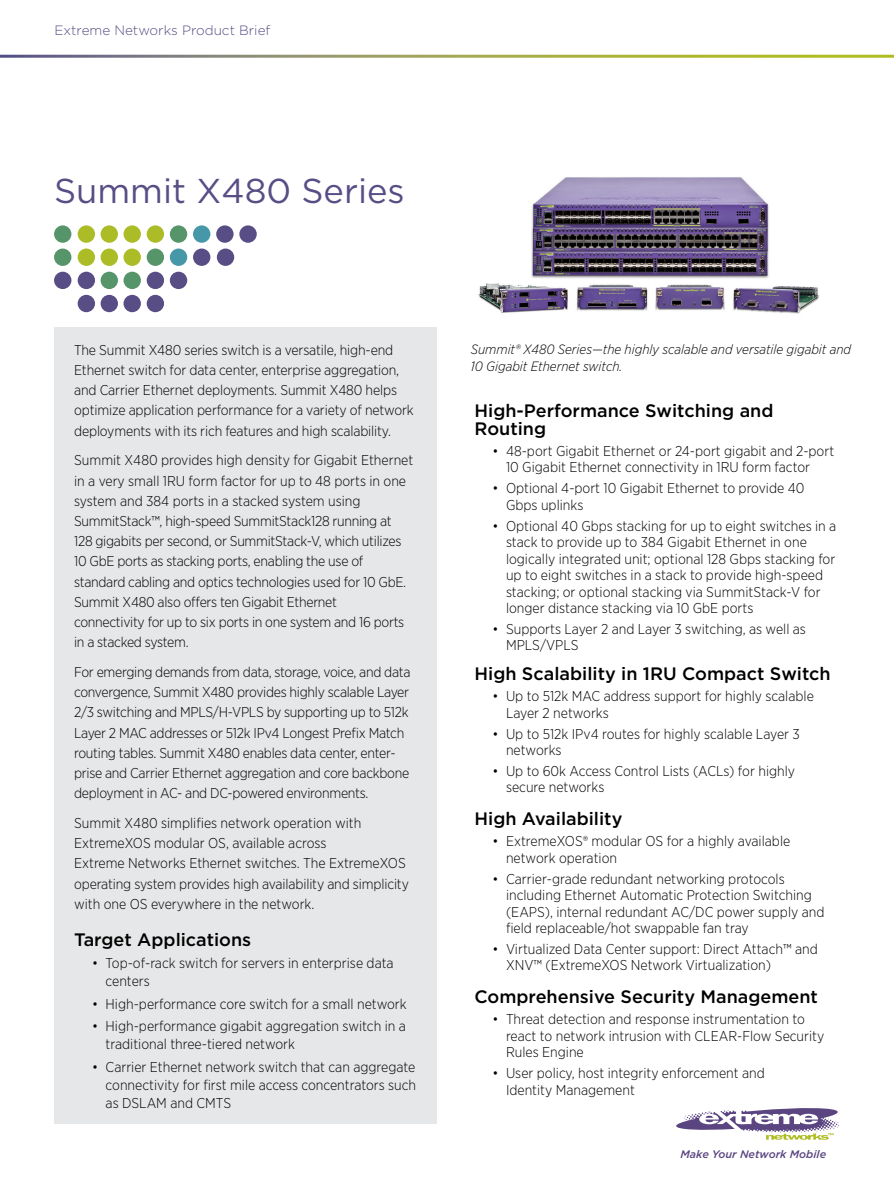
<style>
.page{position:relative;width:894px;height:1188px;background:#fff}
.page>*{position:absolute;margin:0;border:0;box-sizing:border-box;transform-origin:0 0}
.t1{font:34.5px "Gotham";color:#584d85}
.t2{font:500 18px/18px "Gotham";color:#000}
.t3{font:300 14.25px/16.5px "Gotham Narrow";color:#000}
.t4{font:300 14.25px/20.2px "Gotham Narrow";letter-spacing:-.02em;color:#000}
.t5{font:italic 300 13.5px/16.5px "Gotham Narrow";color:#000}
.t6{font:300 13.5px "Gotham";color:#584d85}
.t7{font:italic 500 10.8px "Gotham";color:#5a4581}
</style>
<div class="page">
<svg style="left:0;top:55px;width:893px;height:3px;background:#a1a565"></svg>
<svg style="left:676px;top:1108px;width:162px;height:32px"></svg>
<img style="left:478px;top:177px;width:341px;height:137px">
<div style="left:123px;top:295px;width:18px;height:17px;background:#584d85;border-radius:50%"></div>
<div style="left:147px;top:295px;width:17px;height:17px;background:#584d85;border-radius:50%"></div>
<div style="left:123px;top:272px;width:18px;height:17px;background:#569469;border-radius:50%"></div>
<div style="left:147px;top:272px;width:17px;height:17px;background:#584d85;border-radius:50%"></div>
<div style="left:170px;top:272px;width:17px;height:17px;background:#584d85;border-radius:50%"></div>
<div style="left:123px;top:249px;width:18px;height:17px;background:#abbc26;border-radius:50%"></div>
<div style="left:147px;top:249px;width:17px;height:17px;background:#569469;border-radius:50%"></div>
<div style="left:170px;top:249px;width:17px;height:17px;background:#4697a8;border-radius:50%"></div>
<div style="left:193px;top:249px;width:17px;height:17px;background:#584d85;border-radius:50%"></div>
<div style="left:217px;top:249px;width:17px;height:17px;background:#584d85;border-radius:50%"></div>
<div style="left:123px;top:225px;width:18px;height:18px;background:#abbc26;border-radius:50%"></div>
<div style="left:100px;top:295px;width:18px;height:17px;background:#584d85;border-radius:50%"></div>
<div style="left:100px;top:272px;width:18px;height:17px;background:#569469;border-radius:50%"></div>
<div style="left:100px;top:249px;width:18px;height:17px;background:#abbc26;border-radius:50%"></div>
<div style="left:100px;top:225px;width:18px;height:18px;background:#abbc26;border-radius:50%"></div>
<div style="left:78px;top:295px;width:17px;height:17px;background:#584d85;border-radius:50%"></div>
<div style="left:78px;top:272px;width:17px;height:17px;background:#584d85;border-radius:50%"></div>
<div style="left:78px;top:249px;width:17px;height:17px;background:#abbc26;border-radius:50%"></div>
<div style="left:78px;top:225px;width:17px;height:18px;background:#abbc26;border-radius:50%"></div>
<div style="left:54px;top:272px;width:17px;height:17px;background:#584d85;border-radius:50%"></div>
<div style="left:54px;top:249px;width:17px;height:17px;background:#569469;border-radius:50%"></div>
<div style="left:54px;top:225px;width:17px;height:18px;background:#569469;border-radius:50%"></div>
<div style="left:147px;top:225px;width:17px;height:18px;background:#abbc26;border-radius:50%"></div>
<div style="left:170px;top:225px;width:17px;height:18px;background:#569469;border-radius:50%"></div>
<div style="left:193px;top:225px;width:17px;height:18px;background:#4697a8;border-radius:50%"></div>
<div style="left:216px;top:225px;width:17px;height:18px;background:#584d85;border-radius:50%"></div>
<div style="left:239px;top:225px;width:18px;height:18px;background:#584d85;border-radius:50%"></div>
<div style="left:54px;top:328px;width:382px;height:796px;background:#e6e7e8"></div>
<p class="t6" style="left:54px;top:22px;width:217px">Extreme Networks Product Brief</p>
<h1 class="t1" style="left:54px;top:169px;width:352px">Summit X480 Series</h1>
<p class="t3" style="left:74px;top:339px;width:341px;line-height:20.2px">The Summit X480 series switch is a versatile, high-end Ethernet switch for data center, enterprise aggregation, and Carrier Ethernet deployments. Summit X480 helps optimize application performance for a variety of network deployments with its rich features and high scalability.</p>
<p class="t4" style="left:74px;top:450px;width:340px">Summit X480 provides high density for Gigabit Ethernet in a very small 1RU form factor for up to 48 ports in one system and 384 ports in a stacked system using SummitStack™, high-speed SummitStack128 running at 128 gigabits per second, or SummitStack-V, which utilizes 10 GbE ports as stacking ports, enabling the use of standard cabling and optics technologies used for 10 GbE.<br>Summit X480 also offers ten Gigabit Ethernet<br>connectivity for up to six ports in one system and 16 ports in a stacked system.</p>
<p class="t4" style="left:74px;top:662px;width:338px">For emerging demands from data, storage, voice, and data convergence, Summit X480 provides highly scalable Layer 2/3 switching and MPLS/H-VPLS by supporting up to 512k Layer 2 MAC addresses or 512k IPv4 Longest Prefix Match routing tables. Summit X480 enables data center, enter&shy;prise and Carrier Ethernet aggregation and core backbone deployment in AC- and DC-powered environments.</p>
<p class="t3" style="left:74px;top:813px;width:336px;line-height:20.2px">Summit X480 simplifies network operation with ExtremeXOS modular OS, available across<br>Extreme Networks Ethernet switches. The ExtremeXOS operating system provides high availability and simplicity with one OS everywhere in the network.</p>
<p class="t2" style="left:74px;top:931px;width:179px">Target Applications</p>
<p class="t3" style="left:106px;top:954px;width:289px;line-height:18px;text-indent:-13px">• Top-of-rack switch for servers in enterprise data centers</p>
<p class="t3" style="left:92px;top:995px;width:316px">• High-performance core switch for a small network</p>
<p class="t3" style="left:106px;top:1017px;width:301px;line-height:18px;text-indent:-13px">• High-performance gigabit aggregation switch in a traditional three-tiered network</p>
<p class="t3" style="left:106px;top:1057px;width:312px;line-height:18px;text-align:justify;text-indent:-13px">• Carrier Ethernet network switch that can aggregate connectivity for first mile access concentrators such as DSLAM and CMTS</p>
<p class="t5" style="left:470px;top:341px;width:382px">Summit® X480 Series—the highly scalable and versatile gigabit and<br>10 Gigabit Ethernet switch.</p>
<p class="t2" style="left:474px;top:402px;width:300px">High-Performance Switching and<br>Routing</p>
<p class="t3" style="left:506px;top:442px;width:329px;text-indent:-13px">• 48-port Gigabit Ethernet or 24-port gigabit and 2-port<br>10 Gigabit Ethernet connectivity in 1RU form factor</p>
<p class="t3" style="left:506px;top:480px;width:300px;text-indent:-13px">• Optional 4-port 10 Gigabit Ethernet to provide 40<br>Gbps uplinks</p>
<p class="t3" style="left:506px;top:517px;width:332px;text-indent:-13px">• Optional 40 Gbps stacking for up to eight switches in a stack to provide up to 384 Gigabit Ethernet in one logically integrated unit; optional 128 Gbps stacking for up to eight switches in a stack to provide high-speed stacking; or optional stacking via SummitStack-V for longer distance stacking via 10 GbE ports</p>
<p class="t3" style="left:506px;top:620px;width:301px;text-indent:-13px">• Supports Layer 2 and Layer 3 switching, as well as<br>MPLS/VPLS</p>
<p class="t2" style="left:474px;top:665px;width:357px">High Scalability in 1RU Compact Switch</p>
<p class="t3" style="left:506px;top:688px;width:309px;text-indent:-13px">• Up to 512k MAC address support for highly scalable<br>Layer 2 networks</p>
<p class="t3" style="left:506px;top:725px;width:295px;text-indent:-13px">• Up to 512k IPv4 routes for highly scalable Layer 3 networks</p>
<p class="t3" style="left:506px;top:762px;width:290px;text-indent:-13px">• Up to 60k Access Control Lists (ACLs) for highly secure networks</p>
<p class="t2" style="left:474px;top:810px;width:149px">High Availability</p>
<p class="t3" style="left:506px;top:833px;width:286px;text-indent:-13px">• ExtremeXOS® modular OS for a highly available network operation</p>
<p class="t3" style="left:506px;top:870px;width:320px;text-indent:-13px">• Carrier-grade redundant networking protocols including Ethernet Automatic Protection Switching (EAPS), internal redundant AC/DC power supply and field replaceable/hot swappable fan tray</p>
<p class="t3" style="left:506px;top:940px;width:313px;text-indent:-13px">• Virtualized Data Center support: Direct Attach™ and<br>XNV™ (ExtremeXOS Network Virtualization)</p>
<p class="t2" style="left:474px;top:988px;width:345px">Comprehensive Security Management</p>
<p class="t3" style="left:506px;top:1011px;width:320px;text-indent:-13px">• Threat detection and response instrumentation to react to network intrusion with CLEAR-Flow Security<br>Rules Engine</p>
<p class="t3" style="left:506px;top:1064px;width:260px;text-indent:-13px">• User policy, host integrity enforcement and<br>Identity Management</p>
<p class="t7" style="left:680px;top:1147px;width:147px">Make Your Network Mobile</p>
</div>
